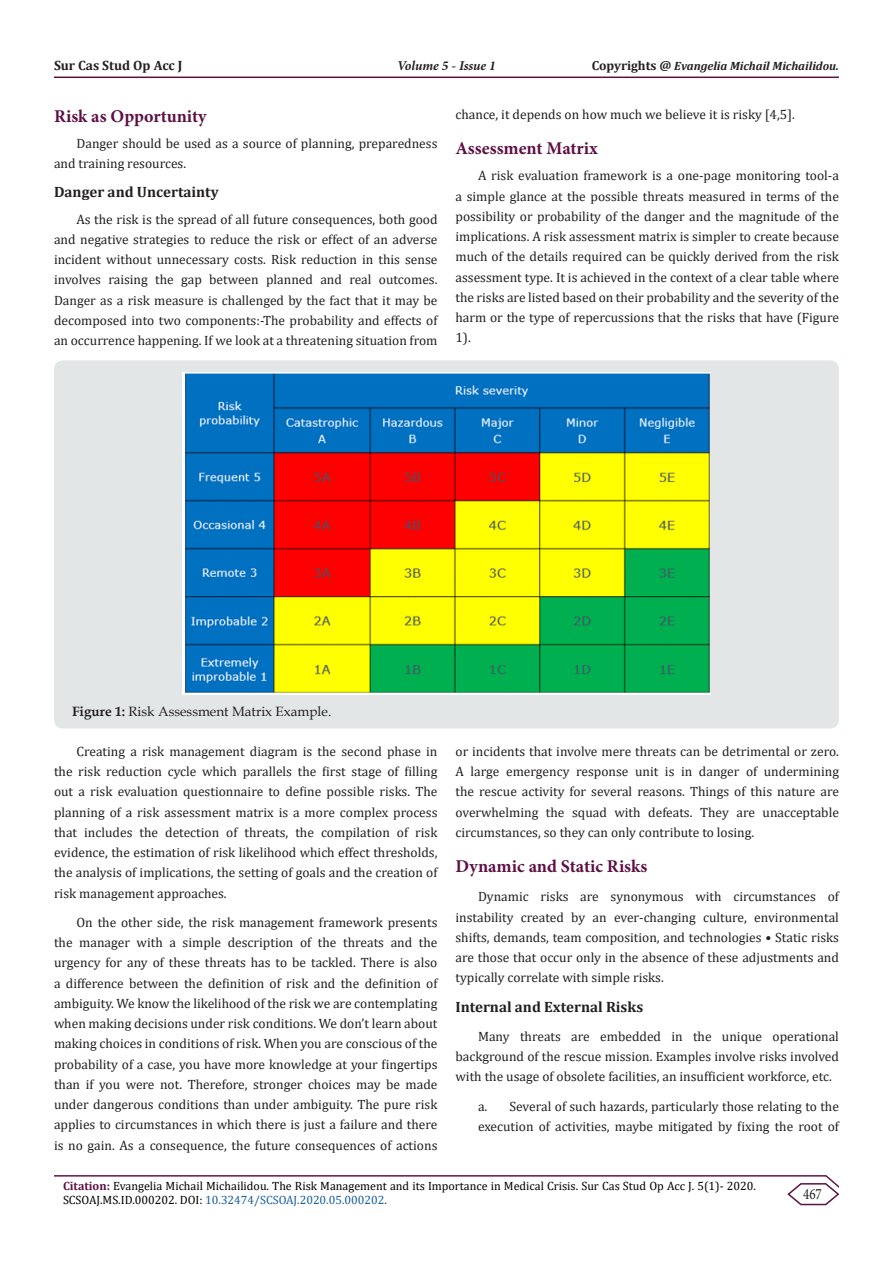
<style>
.page{position:relative;width:893px;height:1263px;background:#fff}
.page>*{position:absolute;margin:0;border:0;box-sizing:border-box;transform-origin:0 0}
.t1{font:700 18px "Minion Pro";color:#5c1043}
.t2{font:15.75px "Minion Pro";color:#231f20;scale:.83 1}
._20-SciencePG-Text{font:700 15px "Cambria";color:#231f20}
._20-SciencePG-Text-2{font:13.5px/20.2px "Cambria";color:#231f20;text-align:justify}
.t3{font:13.5px "Book Antiqua";color:#231f20}
.t4{font:700 13.5px "Cambria";color:#231f20}
.t5{font:italic 700 13.5px "Minion Pro";letter-spacing:-.005em;color:#231f20}
.t6{font:12px/14.4px "Cambria";color:#000}
.t7{font:italic 700 12px "Cambria";color:#231f20}
.s1{font-style:normal;font-size:13.05px}
.s2{font-weight:700}
.s3{font-weight:700;color:#5c1043}
.s4{color:#175d9e}
.s5{color:#231f20}
</style>
<div class="page">
<hr style="left:54px;top:1175px;width:772px;height:1px;background:#5c1043">
<hr style="left:54px;top:77px;width:785px;height:1px;background:#5c1043">
<svg style="left:786px;top:1175px;width:54px;height:31px"></svg>
<div style="left:54px;top:360px;width:785px;height:368px;background:#e3e6e6;border-radius:9px"></div>
<img style="left:183px;top:372px;width:527px;height:322px">
<p class="t4" style="left:54px;top:56px;width:130px">Sur Cas Stud Op Acc J</p>
<p class="t5" style="left:397px;top:56px;width:100px">Volume 5 - Issue 1</p>
<p class="t7" style="left:592px;top:57px;width:249px"><span class="s1">Copyrights @</span> Evangelia Michail Michailidou.</p>
<p class="t1" style="left:54px;top:103px;width:154px">Risk as Opportunity</p>
<p class="_20-SciencePG-Text-2" style="left:54px;top:133px;width:385px;text-indent:22px">Danger should be used as a source of planning, preparedness and training resources.</p>
<p class="_20-SciencePG-Text" style="left:54px;top:182px;width:166px">Danger and Uncertainty</p>
<p class="_20-SciencePG-Text-2" style="left:54px;top:209px;width:385px;text-indent:22px">As the risk is the spread of all future consequences, both good and negative strategies to reduce the risk or effect of an adverse incident without unnecessary costs. Risk reduction in this sense involves raising the gap between planned and real outcomes.<br>Danger as a risk measure is challenged by the fact that it may be decomposed into two components:-The probability and effects of an occurrence happening. If we look at a threatening situation from</p>
<p class="_20-SciencePG-Text-2" style="left:455px;top:104px;width:341px">chance, it depends on how much we believe it is risky [4,5].</p>
<p class="t1" style="left:455px;top:136px;width:144px">Assessment Matrix</p>
<p class="_20-SciencePG-Text-2" style="left:455px;top:166px;width:385px;text-indent:22px">A risk evaluation framework is a one-page monitoring tool-a a simple glance at the possible threats measured in terms of the possibility or probability of the danger and the magnitude of the implications. A risk assessment matrix is simpler to create because much of the details required can be quickly derived from the risk assessment type. It is achieved in the context of a clear table where the risks are listed based on their probability and the severity of the harm or the type of repercussions that the risks that have (Figure 1).</p>
<p class="t3" style="left:72px;top:702px;width:261px"><span class="s2">Figure 1:</span> Risk Assessment Matrix Example.</p>
<p class="_20-SciencePG-Text-2" style="left:54px;top:741px;width:385px;text-indent:22px">Creating a risk management diagram is the second phase in the risk reduction cycle which parallels the first stage of filling out a risk evaluation questionnaire to define possible risks. The planning of a risk assessment matrix is a more complex process that includes the detection of threats, the compilation of risk evidence, the estimation of risk likelihood which effect thresholds, the analysis of implications, the setting of goals and the creation of risk management approaches.</p>
<p class="_20-SciencePG-Text-2" style="left:54px;top:912px;width:385px;text-indent:22px">On the other side, the risk management framework presents the manager with a simple description of the threats and the urgency for any of these threats has to be tackled. There is also a difference between the definition of risk and the definition of ambiguity. We know the likelihood of the risk we are contemplating when making decisions under risk conditions. We don’t learn about making choices in conditions of risk. When you are conscious of the probability of a case, you have more knowledge at your fingertips than if you were not. Therefore, stronger choices may be made under dangerous conditions than under ambiguity. The pure risk applies to circumstances in which there is just a failure and there is no gain. As a consequence, the future consequences of actions</p>
<p class="_20-SciencePG-Text-2" style="left:455px;top:741px;width:385px">or incidents that involve mere threats can be detrimental or zero.<br>A large emergency response unit is in danger of undermining the rescue activity for several reasons. Things of this nature are overwhelming the squad with defeats. They are unacceptable circumstances, so they can only contribute to losing.</p>
<p class="t1" style="left:455px;top:853px;width:193px">Dynamic and Static Risks</p>
<p class="_20-SciencePG-Text-2" style="left:455px;top:886px;width:385px;text-indent:22px">Dynamic risks are synonymous with circumstances of instability created by an ever-changing culture, environmental shifts, demands, team composition, and technologies • Static risks are those that occur only in the absence of these adjustments and typically correlate with simple risks.</p>
<p class="_20-SciencePG-Text" style="left:455px;top:996px;width:189px">Internal and External Risks</p>
<p class="_20-SciencePG-Text-2" style="left:455px;top:1026px;width:385px;text-indent:22px">Many threats are embedded in the unique operational background of the rescue mission. Examples involve risks involved with the usage of obsolete facilities, an insufficient workforce, etc.</p>
<p class="_20-SciencePG-Text-2" style="left:478px;top:1096px;width:362px">a. Several of such hazards, particularly those relating to the execution of activities, maybe mitigated by fixing the root of</p>
<p class="t6" style="left:63px;top:1178px;width:694px"><span class="s3">Citation:</span> Evangelia Michail Michailidou. The Risk Management and its Importance in Medical Crisis. Sur Cas Stud Op Acc J. 5(1)- 2020.<br>SCSOAJ.MS.ID.000202. DOI: <span class="s4">10.32474/SCSOAJ.2020.05.000202</span><span class="s5">.</span></p>
<p class="t2" style="left:803px;top:1183px;width:24px">467</p>
</div>
